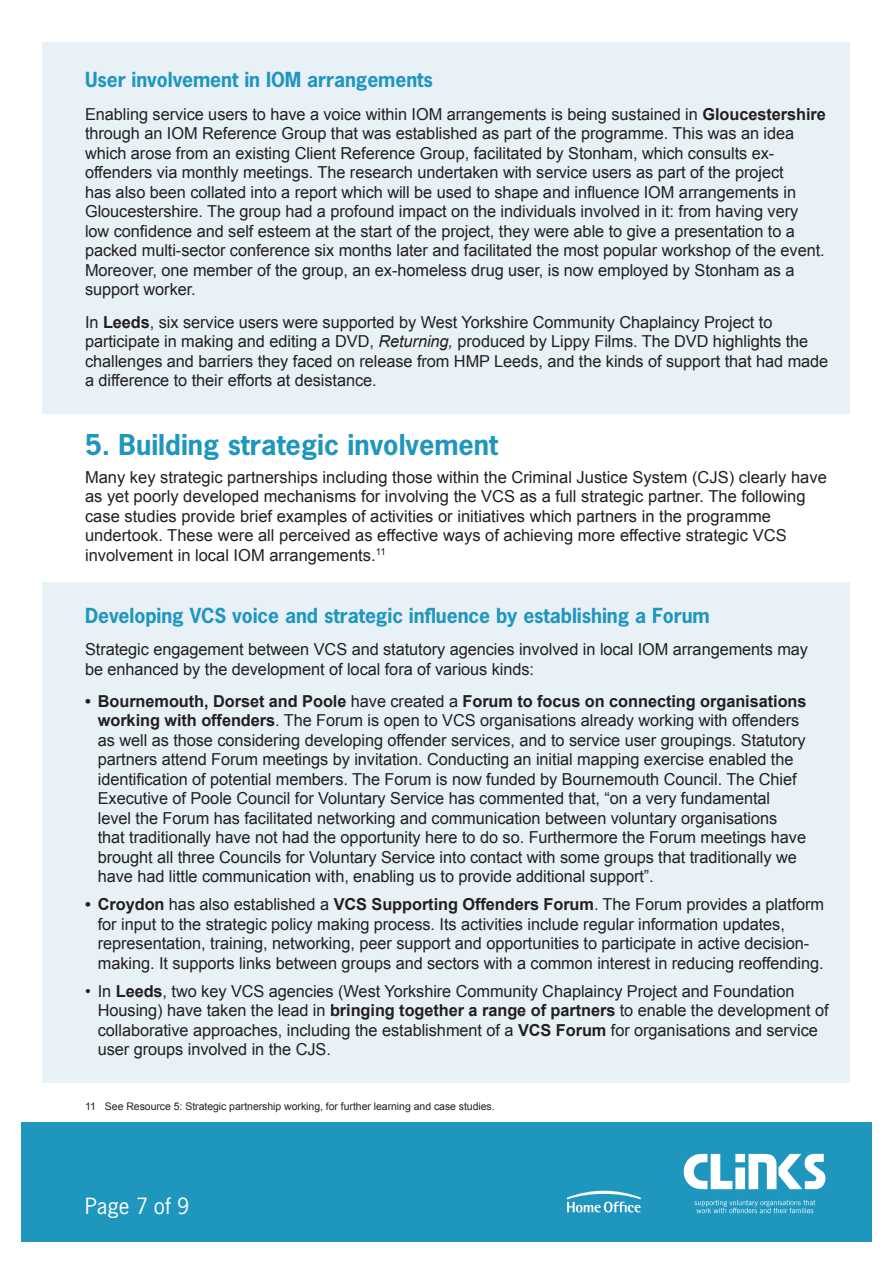
<style>
.page{position:relative;width:893px;height:1263px;background:#fff}
.page>*{position:absolute;margin:0;border:0;box-sizing:border-box;transform-origin:0 0}
.HEADING{font:700 27px "News Gothic Std";color:#1f96be}
.t1{font:21px "News Gothic Std";color:#fff}
.BOX_HEAD{font:700 19.5px "News Gothic Std";letter-spacing:-.005em;color:#1f96be}
.BULLETTS{font:16.5px/19.5px "Arial";letter-spacing:-.005em;color:#231f20}
.No_Spacing{font:16.5px/19.5px "Arial";letter-spacing:-.005em;color:#231f20}
.BODY{font:16.5px/19.5px "Arial";color:#231f20}
.FOOTNOTES{font:10.5px "Arial";letter-spacing:-.005em;color:#231f20}
.s1{font-weight:700}
.s2{font-style:italic}
</style>
<div class="page">
<div style="left:21px;top:1123px;width:851px;height:119px;background:#1f96be"></div>
<svg style="left:684px;top:1154px;width:142px;height:35px"></svg>
<svg style="left:694px;top:1200px;width:121px;height:13px"></svg>
<svg style="left:567px;top:1191px;width:74px;height:21px"></svg>
<div style="left:43px;top:43px;width:807px;height:371px;background:#e8f1f6"></div>
<div style="left:43px;top:583px;width:807px;height:500px;background:#e8f1f6"></div>
<p class="BOX_HEAD" style="left:85px;top:67px;width:349px">User involvement in IOM arrangements</p>
<p class="No_Spacing" style="left:85px;top:104px;width:742px">Enabling service users to have a voice within IOM arrangements is being sustained in <span class="s1">Gloucestershire </span>through an IOM Reference Group that was established as part of the programme. This was an idea which arose from an existing Client Reference Group, facilitated by Stonham, which consults ex&shy;offenders via monthly meetings. The research undertaken with service users as part of the project<br>has also been collated into a report which will be used to shape and influence IOM arrangements in Gloucestershire. The group had a profound impact on the individuals involved in it: from having very low confidence and self esteem at the start of the project, they were able to give a presentation to a packed multi-sector conference six months later and facilitated the most popular workshop of the event.<br>Moreover, one member of the group, an ex-homeless drug user, is now employed by Stonham as a support worker.</p>
<p class="No_Spacing" style="left:85px;top:312px;width:745px">In <span class="s1">Leeds</span>, six service users were supported by West Yorkshire Community Chaplaincy Project to participate in making and editing a DVD, <span class="s2">Returning,</span> produced by Lippy Films. The DVD highlights the challenges and barriers they faced on release from HMP Leeds, and the kinds of support that had made a difference to their efforts at desistance.</p>
<p class="HEADING" style="left:85px;top:426px;width:415px">5. Building strategic involvement</p>
<p class="BODY" style="left:85px;top:467px;width:743px">Many key strategic partnerships including those within the Criminal Justice System (CJS) clearly have as yet poorly developed mechanisms for involving the VCS as a full strategic partner. The following case studies provide brief examples of activities or initiatives which partners in the programme undertook. These were all perceived as effective ways of achieving more effective strategic VCS involvement in local IOM arrangements.<sup>11</sup></p>
<p class="BOX_HEAD" style="left:85px;top:603px;width:626px">Developing VCS voice and strategic influence by establishing a Forum</p>
<p class="BULLETTS" style="left:85px;top:640px;width:724px">Strategic engagement between VCS and statutory agencies involved in local IOM arrangements may be enhanced by the development of local fora of various kinds:</p>
<p class="BULLETTS" style="left:98px;top:691px;width:710px;text-indent:-13px"><span class="s1">• Bournemouth, Dorset and Poole</span> have created a <span class="s1">Forum to focus on connecting organisations working with offenders</span>. The Forum is open to VCS organisations already working with offenders as well as those considering developing offender services, and to service user groupings. Statutory partners attend Forum meetings by invitation. Conducting an initial mapping exercise enabled the identification of potential members. The Forum is now funded by Bournemouth Council. The Chief Executive of Poole Council for Voluntary Service has commented that, “on a very fundamental level the Forum has facilitated networking and communication between voluntary organisations that traditionally have not had the opportunity here to do so. Furthermore the Forum meetings have brought all three Councils for Voluntary Service into contact with some groups that traditionally we have had little communication with, enabling us to provide additional support”.</p>
<p class="BULLETTS" style="left:98px;top:895px;width:728px;text-indent:-13px"><span class="s1">• Croydon</span> has also established a <span class="s1">VCS Supporting Offenders Forum</span>. The Forum provides a platform for input to the strategic policy making process. Its activities include regular information updates, representation, training, networking, peer support and opportunities to participate in active decision&shy;making. It supports links between groups and sectors with a common interest in reducing reoffending.</p>
<p class="BULLETTS" style="left:98px;top:981px;width:732px;text-indent:-13px">• In <span class="s1">Leeds</span>, two key VCS agencies (West Yorkshire Community Chaplaincy Project and Foundation Housing) have taken the lead in <span class="s1">bringing together a range of partners</span> to enable the development of collaborative approaches, including the establishment of a <span class="s1">VCS Forum</span> for organisations and service user groups involved in the CJS.</p>
<p class="FOOTNOTES" style="left:85px;top:1099px;width:411px">11 See Resource 5: Strategic partnership working, for further learning and case studies.</p>
<p class="t1" style="left:85px;top:1192px;width:106px">Page 7 of 9</p>
</div>
